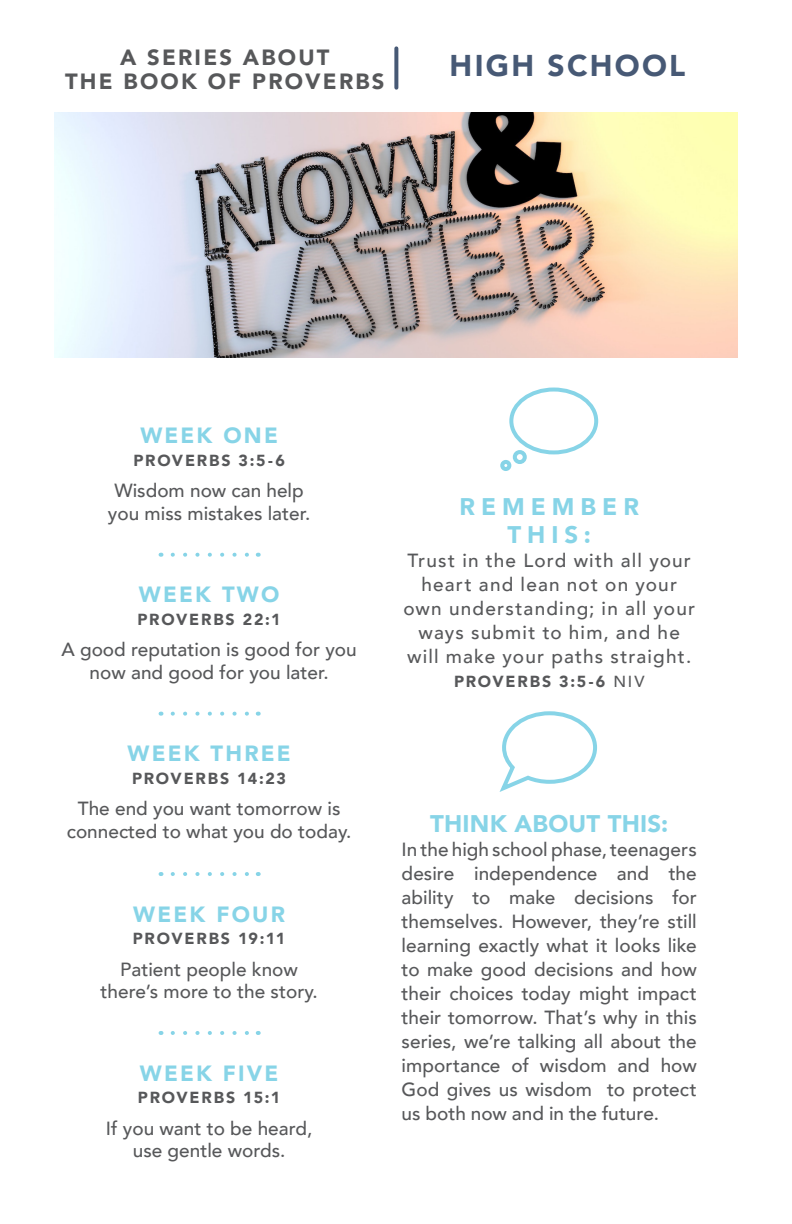
<style>
.page{position:relative;width:792px;height:1224px;background:#fff}
.page>*{position:absolute;margin:0;border:0;box-sizing:border-box;transform-origin:0 0}
.t1{font:900 30px "Avenir";letter-spacing:.075em;color:#475975}
.t2{font:900 24px "Avenir";letter-spacing:.015em;color:#87d4e7}
.t3{font:900 24px "Avenir";letter-spacing:.25em;color:#87d4e7}
.t4{font:900 22px "Avenir";letter-spacing:.1em;color:#87d4e7}
.t5{font:900 22px "Avenir";letter-spacing:.1em;color:#57585a}
.t6{font:500 19px/24px "Avenir";color:#57585a;text-align:center}
.t7{font:500 19px/24px "Avenir";letter-spacing:.06em;color:#57585a;text-align:center}
.t8{font:900 16px "Avenir";letter-spacing:.11em;color:#57585a}
.s1{font-weight:500}
</style>
<div class="page">
<img style="left:54px;top:113px;width:684px;height:245px">
<svg style="left:394px;top:48px;width:4px;height:40px"></svg>
<svg style="left:173px;top:553px;width:76px;height:4px"></svg>
<svg style="left:173px;top:712px;width:76px;height:4px"></svg>
<svg style="left:173px;top:872px;width:76px;height:4px"></svg>
<svg style="left:173px;top:1031px;width:76px;height:4px"></svg>
<div style="left:509px;top:388px;width:89px;height:66px;border:4px solid #87d4e7;border-radius:50%"></div>
<div style="left:513px;top:450px;width:14px;height:14px;border:4px solid #87d4e7;border-radius:50%"></div>
<div style="left:500px;top:460px;width:11px;height:11px;border:4px solid #87d4e7;border-radius:50%"></div>
<svg style="left:499px;top:711px;width:98px;height:81px"></svg>
<p class="t5" style="left:120px;top:38px;width:211px">A SERIES ABOUT</p>
<p class="t5" style="left:65px;top:62px;width:321px">THE BOOK OF PROVERBS</p>
<p class="t1" style="left:450px;top:40px;width:237px">HIGH SCHOOL</p>
<p class="t4" style="left:140px;top:417px;width:139px">WEEK ONE</p>
<p class="t8" style="left:133px;top:447px;width:153px">PROVERBS 3:5-6</p>
<p class="t6" style="left:108px;top:478px;width:204px;line-height:22.4px">Wisdom now can help you miss mistakes later.</p>
<p class="t4" style="left:139px;top:576px;width:142px">WEEK TWO</p>
<p class="t8" style="left:138px;top:605px;width:145px">PROVERBS 22:1</p>
<p class="t6" style="left:61px;top:637px;width:297px;line-height:22.4px">A good reputation is good for you now and good for you later.</p>
<p class="t4" style="left:128px;top:735px;width:165px">WEEK THREE</p>
<p class="t8" style="left:132px;top:764px;width:156px">PROVERBS 14:23</p>
<p class="t6" style="left:67px;top:796px;width:286px;line-height:22.4px">The end you want tomorrow is connected to what you do today.</p>
<p class="t4" style="left:133px;top:895px;width:153px">WEEK FOUR</p>
<p class="t8" style="left:133px;top:925px;width:154px">PROVERBS 19:11</p>
<p class="t6" style="left:101px;top:957px;width:219px;line-height:22.4px">Patient people know there’s more to the story.</p>
<p class="t4" style="left:140px;top:1054px;width:140px">WEEK FIVE</p>
<p class="t8" style="left:138px;top:1084px;width:144px">PROVERBS 15:1</p>
<p class="t6" style="left:106px;top:1116px;width:208px;line-height:22.4px">If you want to be heard, use gentle words.</p>
<p class="t3" style="left:460px;top:486px;width:181px">REMEMBER</p>
<p class="t2" style="left:507px;top:514px;width:85px">THIS:</p>
<p class="t7" style="left:403px;top:547px;width:293px">Trust in the Lord with all your heart and lean not on your own understanding; in all your ways submit to him, and he will make your paths straight.</p>
<p class="t8" style="left:454px;top:668px;width:192px">PROVERBS 3:5-6 <span class="s1">NIV</span></p>
<p class="t2" style="left:430px;top:803px;width:240px">THINK ABOUT THIS:</p>
<p class="t6" style="left:402px;top:837px;width:297px;text-align:justify">In the high school phase, teenagers desire independence and the ability to make decisions for themselves. However, they’re still learning exactly what it looks like to make good decisions and how their choices today might impact their tomorrow. That’s why in this series, we’re talking all about the importance of wisdom and how God gives us wisdom to protect us both now and in the future.</p>
</div>
